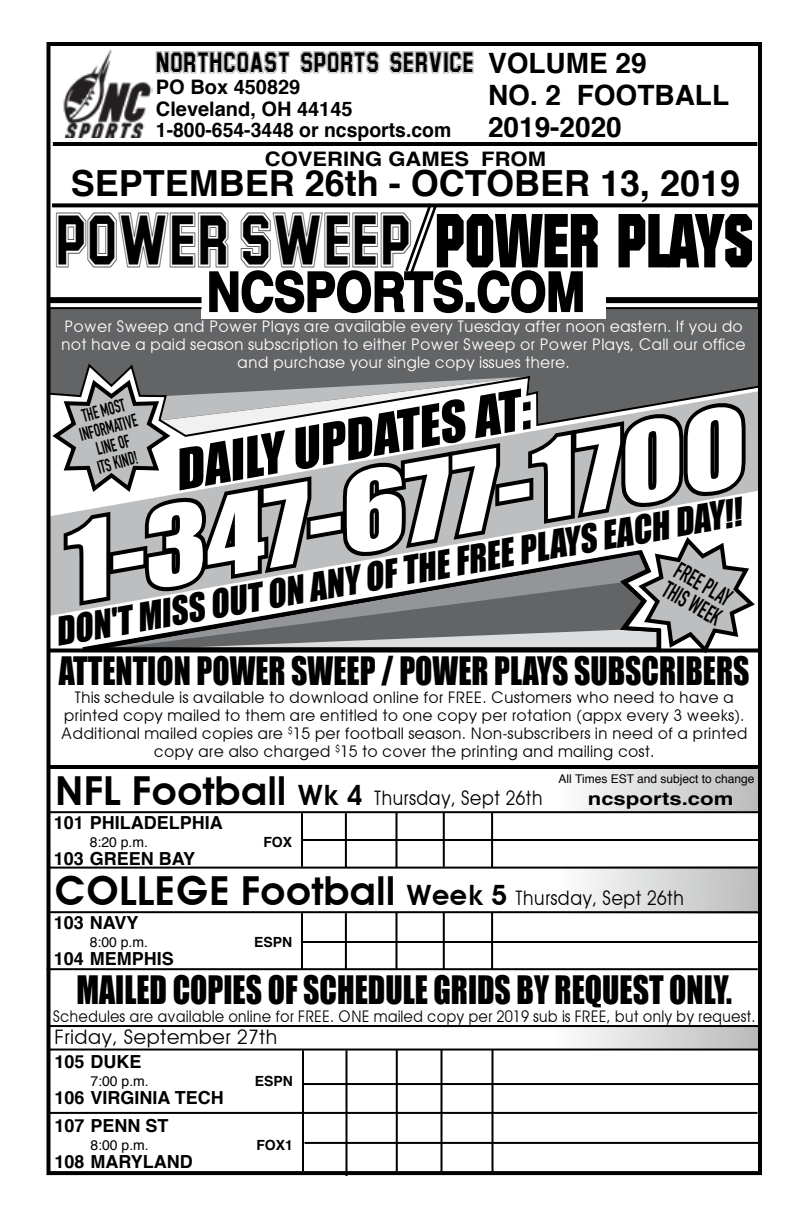
<style>
.page{position:relative;width:792px;height:1224px;background:#fff}
.page>*{position:absolute;margin:0;border:0;box-sizing:border-box;transform-origin:0 0}
.t1{font:italic 100px "Impact";color:#fff;scale:1.18 1}
.t2{font:60px "Stupendous";color:#000;scale:.79 1}
.t3{font:700 condensed 54px "Helvetica";color:#000;scale:1.05 1}
.t4{font:italic 52px "Impact";color:#000}
.t5{font:36px "Impact";color:#000;scale:.88 1}
.t6{font:italic 36px "Impact";color:#000;scale:.93 1}
.t7{font:700 36px "Helvetica";color:#000}
.t8{font:700 28px/32px "Helvetica";color:#000}
.t9{font:24px "Stupendous";color:#000;scale:.83 1}
.t10{font:700 24px/22px "DIN Condensed";color:#000;scale:.8 1}
.t11{font:20px "Avant Garde";color:#000;scale:.91 1}
.t12{font:700 20px/21.2px "Helvetica";color:#000}
.t13{font:20px "Avant Garde";color:#000}
.t14{font:700 20px "Helvetica";color:#000;scale:1.1 1}
.t15{font:700 18px/28px "Helvetica";color:#000}
.t16{font:700 18px/18px "DIN Condensed";color:#000;text-align:center;scale:.8 1}
.t17{font:700 condensed 18px "Helvetica";color:#000;scale:1.5 1}
.t18{font:16px/18px "Avant Garde";color:#000;text-align:center}
.t19{font:16px/18px "Avant Garde";color:#fff;text-align:center}
.t20{font:16px "Avant Garde";color:#000;scale:.92 1}
.t21{font:14px "Helvetica";color:#000}
.t22{font:700 14px "Helvetica";color:#000}
.t23{font:12px "Helvetica";color:#000}
.s1{font-family:"Diamond";font-size:74.2px}
.s2{font-weight:600;font-size:40px}
.s3{font-weight:600;font-size:28px}
</style>
<div class="page">
<div style="left:526px;top:1025px;width:231px;height:24px;background:linear-gradient(to right,#fff,#b9babb)"></div>
<div style="left:529px;top:867px;width:232px;height:46px;background:linear-gradient(to right,#fff,#babbbd)"></div>
<div style="left:530px;top:768px;width:231px;height:43px;background:linear-gradient(to right,#fff,#babbbc)"></div>
<div style="left:49px;top:287px;width:710px;height:189px;background:#636466"></div>
<svg style="left:51px;top:303px;width:151px;height:4px"></svg>
<svg style="left:606px;top:303px;width:151px;height:4px"></svg>
<div style="left:42px;top:285px;width:724px;height:15px;background:#fff"></div>
<div style="left:202px;top:300px;width:404px;height:19px;background:#fff"></div>
<div style="left:466px;top:302px;width:9px;height:10px;border:2px solid #000"></div>
<svg style="left:477px;top:270px;width:106px;height:44px"></svg>
<svg style="left:208px;top:207px;width:256px;height:107px"></svg>
<div style="left:50px;top:297px;width:152px;height:6px;background:#000"></div>
<hr style="left:50px;top:307px;width:152px;height:2px;background:#000">
<div style="left:606px;top:297px;width:152px;height:6px;background:#000"></div>
<hr style="left:606px;top:307px;width:152px;height:2px;background:#000">
<svg style="left:51px;top:376px;width:706px;height:278px"></svg>
<svg style="left:78px;top:548px;width:585px;height:106px"></svg>
<div style="left:46px;top:42px;width:716px;height:1133px;border:4px solid #000"></div>
<hr style="left:50px;top:911px;width:710px;height:2px;background:#000">
<hr style="left:301px;top:913px;width:2px;height:56px;background:#000">
<hr style="left:345px;top:913px;width:2px;height:57px;background:#000">
<hr style="left:396px;top:913px;width:2px;height:57px;background:#000">
<hr style="left:443px;top:913px;width:2px;height:57px;background:#000">
<hr style="left:491px;top:913px;width:2px;height:56px;background:#000">
<hr style="left:302px;top:941px;width:456px;height:2px;background:#000">
<hr style="left:48px;top:867px;width:710px;height:2px;background:#000">
<hr style="left:50px;top:811px;width:710px;height:2px;background:#000">
<hr style="left:301px;top:813px;width:2px;height:54px;background:#000">
<hr style="left:345px;top:813px;width:2px;height:54px;background:#000">
<hr style="left:396px;top:813px;width:2px;height:55px;background:#000">
<hr style="left:443px;top:813px;width:2px;height:54px;background:#000">
<hr style="left:491px;top:813px;width:2px;height:54px;background:#000">
<hr style="left:302px;top:839px;width:456px;height:2px;background:#000">
<hr style="left:47px;top:968px;width:711px;height:2px;background:#000">
<hr style="left:50px;top:648px;width:710px;height:4px;background:#000">
<hr style="left:53px;top:142px;width:704px;height:4px;background:#000">
<svg style="left:52px;top:203px;width:706px;height:4px;background:#191919"></svg>
<hr style="left:50px;top:765px;width:710px;height:4px;background:#000">
<hr style="left:48px;top:1025px;width:712px;height:2px;background:#000">
<hr style="left:49px;top:1049px;width:709px;height:2px;background:#000">
<hr style="left:302px;top:1050px;width:2px;height:121px;background:#000">
<hr style="left:346px;top:1050px;width:2px;height:126px;background:#000">
<hr style="left:440px;top:1049px;width:2px;height:124px;background:#000">
<hr style="left:492px;top:1050px;width:2px;height:122px;background:#000">
<hr style="left:302px;top:1083px;width:456px;height:2px;background:#000">
<hr style="left:396px;top:1049px;width:2px;height:124px;background:#000">
<hr style="left:48px;top:1112px;width:710px;height:2px;background:#000">
<hr style="left:304px;top:1142px;width:456px;height:2px;background:#000">
<img style="left:63px;top:49px;width:89px;height:89px">
<h3 class="t9" style="left:156px;top:51px;width:385px">NORTHCOAST SPORTS SERVICE</h3>
<p class="t12" style="left:156px;top:76px;width:297px">PO Box 450829<br>Cleveland, OH 44145<br>1-800-654-3448 or ncsports.com</p>
<h3 class="t8" style="left:488px;top:45px;width:243px">VOLUME 29<br>NO. 2 FOOTBALL<br>2019-2020</h3>
<p class="t14" style="left:265px;top:141px;width:257px">COVERING GAMES FROM</p>
<h3 class="t7" style="left:71px;top:151px;width:671px">SEPTEMBER 26th - OCTOBER 13, 2019</h3>
<h2 class="t2" style="left:55px;top:213px;width:886px">POWER SWEEP <span class="s1">POWER PLAYS</span></h2>
<h3 class="t3" style="left:207px;top:259px;width:361px">NCSPORTS.COM</h3>
<p class="t19" style="left:61px;top:317px;width:686px">Power Sweep and Power Plays are available every Tuesday after noon eastern. If you do not have a paid season subscription to either Power Sweep or Power Plays, Call our office and purchase your single copy issues there.</p>
<h3 class="t4" style="left:167px;top:431px;width:361px;rotate:-10deg">DAILY UPDATES AT:</h3>
<h3 class="t6" style="left:50px;top:605px;width:750px;rotate:-10deg">DON'T MISS OUT ON ANY OF THE FREE PLAYS EACH DAY!!</h3>
<p class="t16" style="left:73px;top:409px;width:75px;rotate:-15deg">THE MOST<br>INFORMATIVE<br>LINE OF<br>ITS KIND!</p>
<h1 class="t1" style="left:47px;top:489px;width:586px;rotate:-10deg">1-347-677-1700</h1>
<h3 class="t10" style="left:681px;top:559px;width:81px;rotate:30deg">FREE PLAY<br>THIS WEEK</h3>
<h3 class="t5" style="left:59px;top:643px;width:786px">ATTENTION POWER SWEEP / POWER PLAYS SUBSCRIBERS</h3>
<p class="t18" style="left:61px;top:689px;width:688px">This schedule is available to download online for FREE. Customers who need to have a printed copy mailed to them are entitled to one copy per rotation (appx every 3 weeks).<br>Additional mailed copies are <sup>$</sup>15 per football season. Non-subscribers in need of a printed copy are also charged <sup>$</sup>15 to cover the printing and mailing cost.</p>
<p class="t11" style="left:55px;top:786px;width:538px"><span class="s2">NFL Football</span> <span class="s3">Wk 4</span> Thursday, Sept 26th</p>
<p class="t15" style="left:54px;top:808px;width:171px">101 PHILADELPHIA</p>
<p class="t21" style="left:90px;top:830px;width:60px">8:20 p.m.</p>
<p class="t22" style="left:263px;top:830px;width:30px">FOX</p>
<p class="t15" style="left:54px;top:844px;width:143px">103 GREEN BAY</p>
<p class="t23" style="left:559px;top:769px;width:197px">All Times EST and subject to change</p>
<p class="t17" style="left:588px;top:787px;width:99px">ncsports.com</p>
<p class="t11" style="left:55px;top:886px;width:693px"><span class="s2">COLLEGE Football</span> <span class="s3">Week 5</span> Thursday, Sept 26th</p>
<p class="t15" style="left:54px;top:908px;width:86px">103 NAVY</p>
<p class="t21" style="left:90px;top:930px;width:60px">8:00 p.m.</p>
<p class="t22" style="left:254px;top:930px;width:40px">ESPN</p>
<p class="t15" style="left:54px;top:944px;width:122px">104 MEMPHIS</p>
<h3 class="t5" style="left:76px;top:962px;width:746px">MAILED COPIES OF SCHEDULE GRIDS BY REQUEST ONLY.</h3>
<p class="t20" style="left:53px;top:1007px;width:766px">Schedules are available online for FREE. ONE mailed copy per 2019 sub is FREE, but only by request.</p>
<p class="t13" style="left:54px;top:1024px;width:225px">Friday, September 27th</p>
<p class="t15" style="left:54px;top:1046px;width:88px">105 DUKE</p>
<p class="t21" style="left:90px;top:1069px;width:60px">7:00 p.m.</p>
<p class="t22" style="left:255px;top:1068px;width:40px">ESPN</p>
<p class="t15" style="left:54px;top:1082px;width:171px">106 VIRGINIA TECH<br>107 PENN ST</p>
<p class="t21" style="left:90px;top:1133px;width:60px">8:00 p.m.</p>
<p class="t22" style="left:256px;top:1132px;width:38px">FOX1</p>
<p class="t15" style="left:54px;top:1146px;width:140px">108 MARYLAND</p>
</div>
